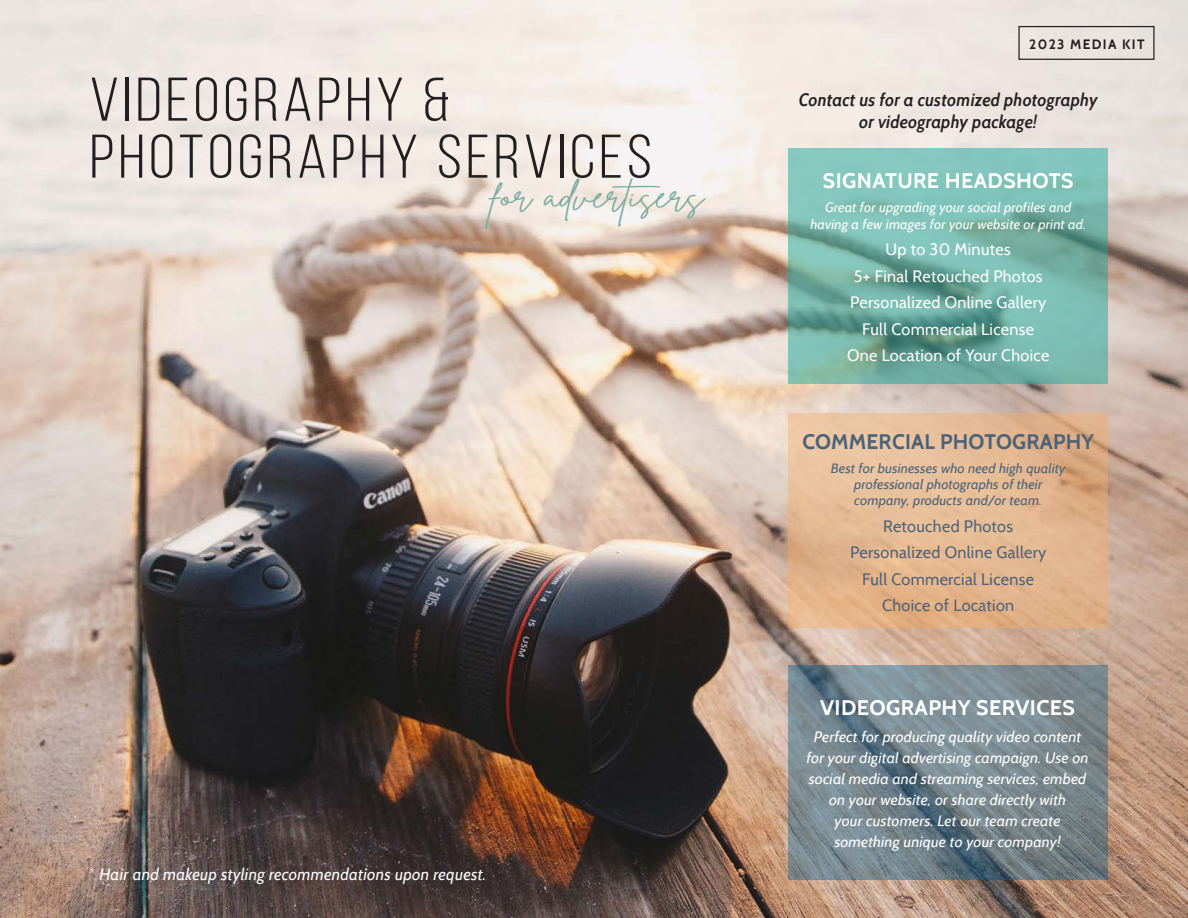
<style>
.page{position:relative;width:1188px;height:918px;background:#fff}
.page>*{position:absolute;margin:0;border:0;box-sizing:border-box;transform-origin:0 0}
.t1{font:61.5px/57px "Bebas Neue";letter-spacing:.06em;color:#231f20;scale:1.1 1}
.t2{font:32.85px "Brittany Signature";color:#79aca1;scale:1.3 1}
.t3{font:700 21px "Cabin";letter-spacing:.02em;color:#fff}
.t4{font:700 21px "Cabin";letter-spacing:.01em;color:#4c6279}
.t5{font:italic 600 18px/22.5px "Cabin";color:#231f20;text-align:center;scale:.96 1}
.t6{font:16.5px "Cabin";letter-spacing:.02em;color:#fff}
.t7{font:16.5px "Cabin";letter-spacing:.02em;color:#4c6279}
.t8{font:italic 16.5px "Cabin";letter-spacing:.02em;color:#fff}
.t9{font:italic 15px/21px "Cabin";letter-spacing:.01em;color:#fff;text-align:center}
.t10{font:italic 13.5px/16.2px "Cabin";letter-spacing:.01em;color:#4c6279;text-align:center}
.t11{font:italic 13.5px/16.2px "Cabin";letter-spacing:.01em;color:#fff;text-align:center}
.t12{font:700 13.5px "Cabin";letter-spacing:.1em;color:#231f20}
</style>
<div class="page">
<img style="left:0;top:0;width:1188px;height:918px">
<div style="left:1018px;top:26px;width:137px;height:34px;border:1px solid #231f20"></div>
<svg style="left:788px;top:148px;width:320px;height:236px;background:#75b4a9"></svg>
<svg style="left:788px;top:665px;width:320px;height:214px;background:#74848c"></svg>
<svg style="left:788px;top:413px;width:320px;height:215px;background:#e3b790"></svg>
<p class="t12" style="left:1029px;top:36px;width:117px">2023 MEDIA KIT</p>
<p class="t1" style="left:90px;top:71px;width:513px">VIDEOGRAPHY &amp;<br>PHOTOGRAPHY SERVICES</p>
<p class="t5" style="left:799px;top:88px;width:313px">Contact us for a customized photography or videography package!</p>
<p class="t2" style="left:491px;top:176px;width:165px">for advertisers</p>
<p class="t3" style="left:823px;top:168px;width:252px">SIGNATURE HEADSHOTS</p>
<p class="t11" style="left:810px;top:200px;width:277px">Great for upgrading your social profiles and having a few images for your website or print ad.</p>
<p class="t6" style="left:886px;top:239px;width:127px">Up to 30 Minutes</p>
<p class="t6" style="left:854px;top:266px;width:190px">5+ Final Retouched Photos</p>
<p class="t6" style="left:850px;top:292px;width:198px">Personalized Online Gallery</p>
<p class="t6" style="left:862px;top:319px;width:173px">Full Commercial License</p>
<p class="t6" style="left:847px;top:345px;width:204px">One Location of Your Choice</p>
<p class="t4" style="left:802px;top:429px;width:293px">COMMERCIAL PHOTOGRAPHY</p>
<p class="t10" style="left:831px;top:460px;width:236px">Best for businesses who need high quality professional photographs of their company, products and/or team.</p>
<p class="t7" style="left:883px;top:516px;width:132px">Retouched Photos</p>
<p class="t7" style="left:850px;top:542px;width:198px">Personalized Online Gallery</p>
<p class="t7" style="left:862px;top:569px;width:173px">Full Commercial License</p>
<p class="t7" style="left:882px;top:595px;width:134px">Choice of Location</p>
<p class="t8" style="left:89px;top:864px;width:399px">* Hair and makeup styling recommendations upon request.</p>
<p class="t3" style="left:820px;top:695px;width:256px">VIDEOGRAPHY SERVICES</p>
<p class="t9" style="left:807px;top:726px;width:283px">Perfect for producing quality video content for your digital advertising campaign. Use on social media and streaming services, embed on your website, or share directly with<br>your customers. Let our team create something unique to your company!</p>
</div>
